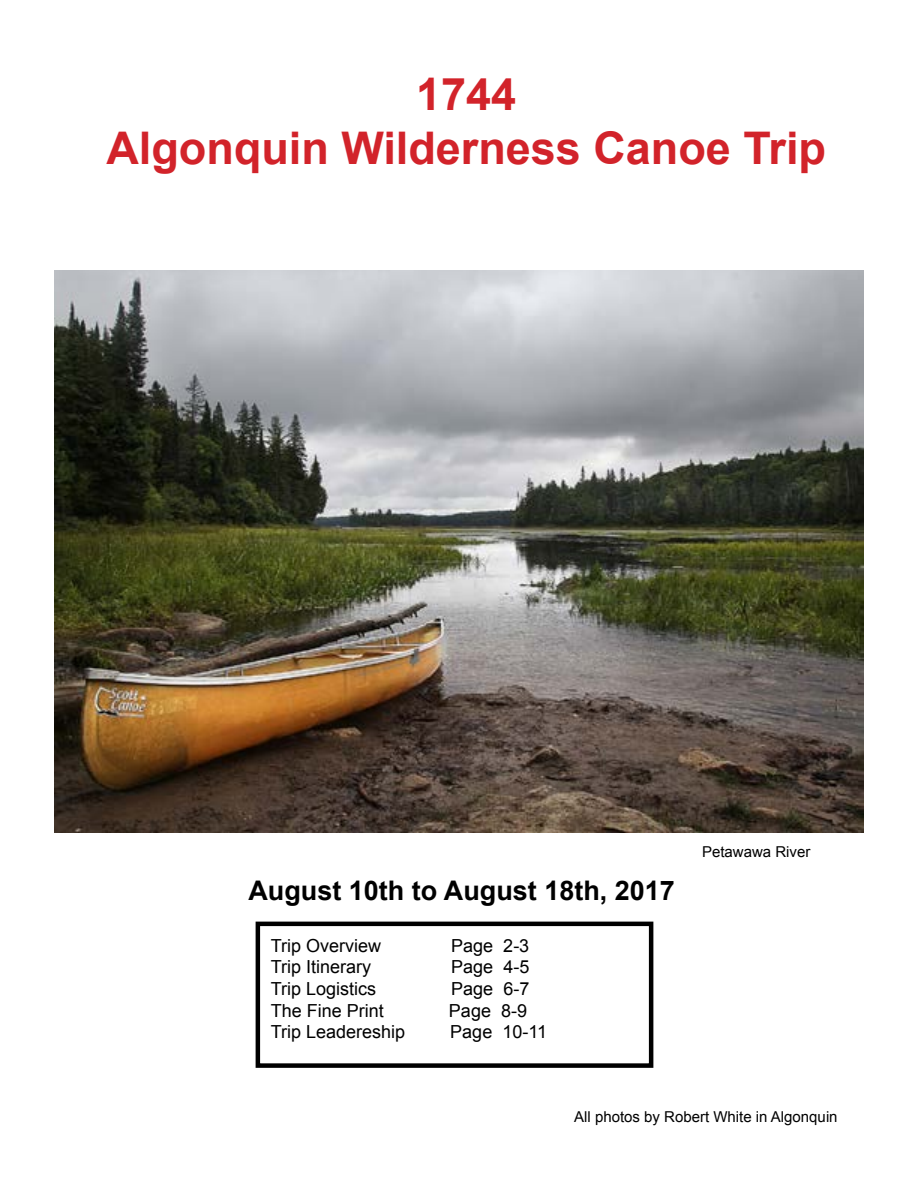
<style>
.page{position:relative;width:918px;height:1188px;background:#fff}
.page>*{position:absolute;margin:0;border:0;box-sizing:border-box;transform-origin:0 0}
.t1{font:700 45px/54px "Arial";color:#d2232a;text-align:center}
.t2{font:700 27px "Arial";color:#000}
.t3{font:18px "Arial";color:#000}
.t4{font:15px "Arial";color:#000}
</style>
<div class="page">
<img style="left:54px;top:270px;width:810px;height:563px">
<div style="left:256px;top:922px;width:397px;height:146px;border:4px solid #000"></div>
<h1 class="t1" style="left:106px;top:69px;width:721px">1744<br>Algonquin Wilderness Canoe Trip</h1>
<h2 class="t2" style="left:248px;top:872px;width:428px">August 10th to August 18th, 2017</h2>
<p class="t3" style="left:271px;top:934px;width:112px">Trip Overview</p>
<p class="t3" style="left:451px;top:934px;width:80px">Page 2-3</p>
<p class="t3" style="left:271px;top:955px;width:102px">Trip Itinerary</p>
<p class="t3" style="left:451px;top:955px;width:80px">Page 4-5</p>
<p class="t3" style="left:271px;top:977px;width:107px">Trip Logistics</p>
<p class="t3" style="left:451px;top:977px;width:80px">Page 6-7</p>
<p class="t3" style="left:271px;top:998px;width:115px">The Fine Print</p>
<p class="t3" style="left:449px;top:998px;width:80px">Page 8-9</p>
<p class="t3" style="left:271px;top:1020px;width:136px">Trip Leadereship</p>
<p class="t3" style="left:450px;top:1020px;width:98px">Page 10-11</p>
<p class="t4" style="left:702px;top:842px;width:110px">Petawawa River</p>
<p class="t4" style="left:574px;top:1106px;width:265px">All photos by Robert White in Algonquin</p>
</div>
